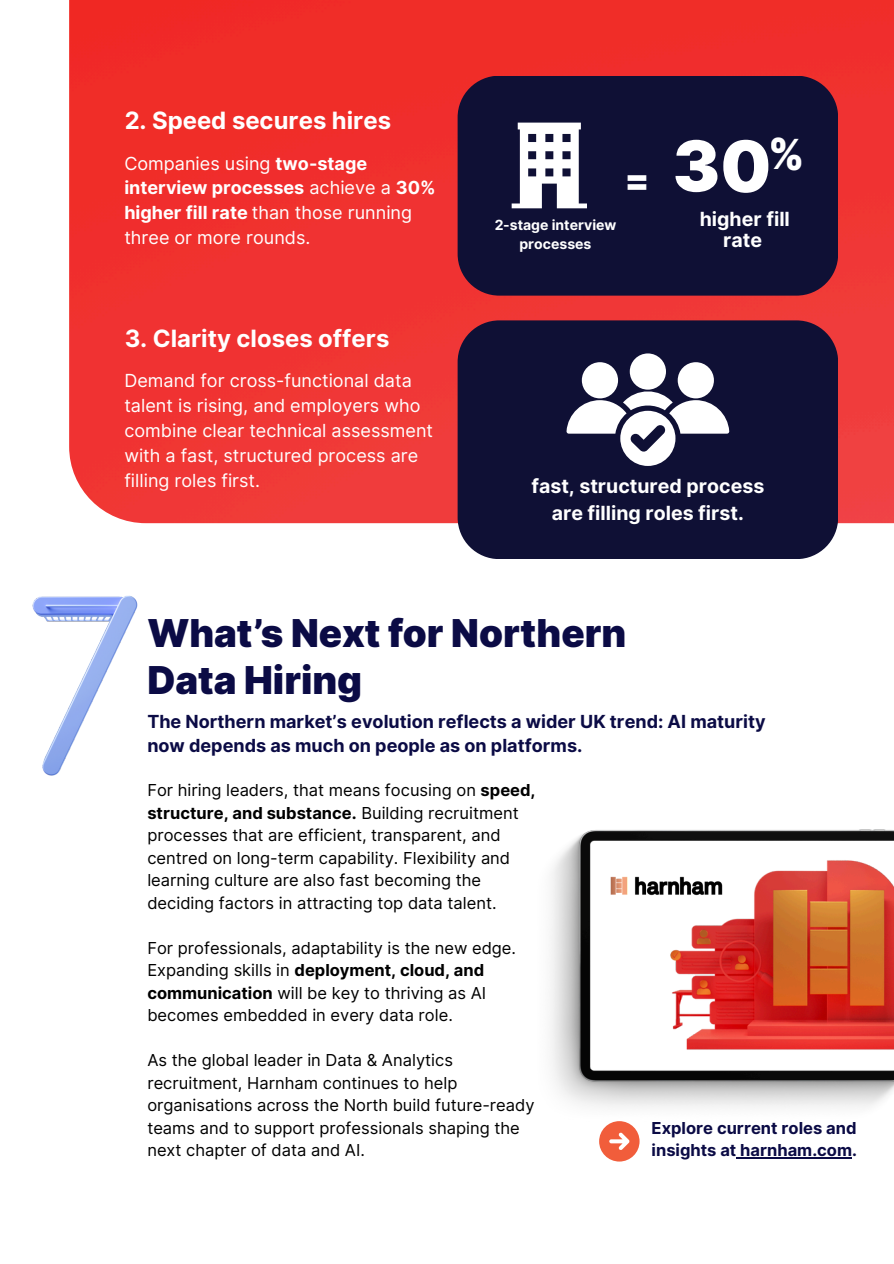
<style>
.page{position:relative;width:894px;height:1264px;background:#fff}
.page>*{position:absolute;margin:0;border:0;box-sizing:border-box;transform-origin:0 0}
.t1{font:900 70.05px "Inter";color:#fff}
.t2{font:900 38.4px/46.8px "Inter";color:#0b0b45}
.t3{font:900 35.4px "Inter";color:#fff}
.t4{font:700 23.85px "Inter";color:#fff}
.t5{font:700 19.5px/27px "Inter";color:#fff;text-align:center}
.t6{font:18px/24.8px "Inter";color:#fff}
.t7{font:700 18px/24.8px "Inter";color:#0b0b45}
.t8{font:16.5px/22.5px "Inter";color:#000}
.t9{font:700 16.5px/22.5px "Inter";color:#0b0b45}
.t10{font:700 13.95px/18.9px "Inter";color:#fff;text-align:center}
.s1{font-weight:700}
</style>
<div class="page">
<img style="left:69px;top:0;width:824px;height:523px">
<div style="left:457px;top:76px;width:380px;height:219px;background:#0f1035"></div>
<div style="left:457px;top:320px;width:380px;height:239px;background:#0f1035"></div>
<svg style="left:511px;top:123px;width:76px;height:85px"></svg>
<img style="left:32px;top:595px;width:106px;height:180px">
<img style="left:551px;top:829px;width:342px;height:279px">
<svg style="left:599px;top:1121px;width:40px;height:40px"></svg>
<img style="left:666px;top:855px;width:227px;height:195px">
<img style="left:609px;top:876px;width:114px;height:24px">
<svg style="left:566px;top:353px;width:163px;height:113px"></svg>
<hr style="left:736px;top:1157px;width:115px;height:1px;background:#0b0b45">
<h3 class="t4" style="left:124px;top:106px;width:268px">2. Speed secures hires</h3>
<p class="t6" style="left:124px;top:151px;width:313px">Companies using <span class="s1">two-stage interview processes</span> achieve a <span class="s1">30% higher fill rate</span> than those running three or more rounds.</p>
<h3 class="t4" style="left:124px;top:324px;width:266px">3. Clarity closes offers</h3>
<p class="t6" style="left:124px;top:368px;width:310px">Demand for cross-functional data talent is rising, and employers who combine clear technical assessment with a fast, structured process are filling roles first.</p>
<h3 class="t3" style="left:624px;top:159px;width:26px">=</h3>
<p class="t10" style="left:494px;top:216px;width:123px">2-stage interview processes</p>
<h1 class="t1" style="left:672px;top:124px;width:133px">30<sup>%</sup></h1>
<p class="t5" style="left:699px;top:208px;width:92px;line-height:21.5px">higher fill rate</p>
<p class="t5" style="left:531px;top:473px;width:234px">fast, structured process are filling roles first.</p>
<h2 class="t2" style="left:147px;top:609px;width:480px">What’s Next for Northern<br>Data Hiring</h2>
<p class="t7" style="left:147px;top:708px;width:619px">The Northern market’s evolution reflects a wider UK trend: AI maturity now depends as much on people as on platforms.</p>
<p class="t8" style="left:147px;top:779px;width:389px">For hiring leaders, that means focusing on <span class="s1">speed, structure, and substance.</span> Building recruitment processes that are efficient, transparent, and centred on long-term capability. Flexibility and learning culture are also fast becoming the deciding factors in attracting top data talent.</p>
<p class="t8" style="left:147px;top:936px;width:370px">For professionals, adaptability is the new edge.<br>Expanding skills in <span class="s1">deployment, cloud, and communication</span> will be key to thriving as AI becomes embedded in every data role.</p>
<p class="t8" style="left:147px;top:1049px;width:389px">As the global leader in Data &amp; Analytics recruitment, Harnham continues to help organisations across the North build future-ready teams and to support professionals shaping the next chapter of data and AI.</p>
<p class="t9" style="left:651px;top:1116px;width:207px">Explore current roles and insights at harnham.com.</p>
</div>
